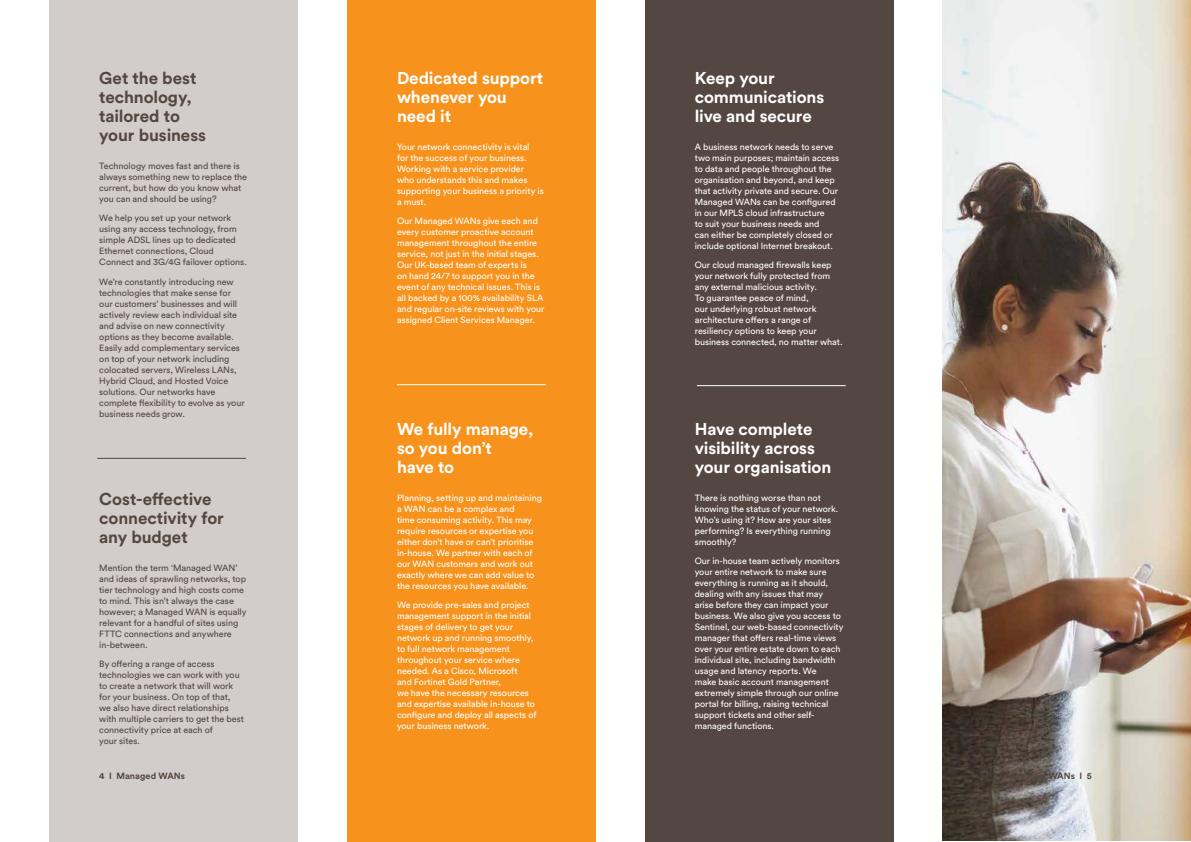
<style>
.page{position:relative;width:1191px;height:842px;background:#fff}
.page>*{position:absolute;margin:0;border:0;box-sizing:border-box;transform-origin:0 0}
.t1{font:700 17px/19px "Circular Std";letter-spacing:-.005em;color:#fff}
.t2{font:700 17px/19px "Circular Std";letter-spacing:-.005em;color:#544640}
.t3{font:9px/11px "Circular Std";letter-spacing:-.005em;color:#fff}
.t4{font:9px/11px "Circular Std";letter-spacing:-.005em;color:#544640}
.t5{font:700 9px "Circular Std";letter-spacing:.005em;color:#544640}
</style>
<div class="page">
<div style="left:50px;top:0;width:248px;height:842px;background:#d2ccca"></div>
<div style="left:347px;top:0;width:248px;height:842px;background:#f7931d"></div>
<div style="left:645px;top:0;width:248px;height:842px;background:#544640"></div>
<img style="left:943px;top:0;width:248px;height:840px">
<hr style="left:397px;top:384px;width:149px;height:1px;background:#fff">
<hr style="left:697px;top:385px;width:148px;height:1px;background:#fff">
<hr style="left:97px;top:458px;width:149px;height:1px;background:#544640">
<h1 class="t2" style="left:99px;top:68px;width:108px">Get the best technology, tailored to your business</h1>
<p class="t4" style="left:99px;top:160px;width:149px">Technology moves fast and there is always something new to replace the current, but how do you know what you can and should be using?</p>
<p class="t4" style="left:99px;top:213px;width:149px">We help you set up your network using any access technology, from simple ADSL lines up to dedicated<br>Ethernet connections, Cloud<br>Connect and 3G/4G failover options.</p>
<p class="t4" style="left:99px;top:276px;width:147px">We’re constantly introducing new technologies that make sense for our customers’ businesses and will actively review each individual site and advise on new connectivity options as they become available.<br>Easily add complementary services on top of your network including colocated servers, Wireless LANs,<br>Hybrid Cloud, and Hosted Voice solutions. Our networks have complete flexibility to evolve as your business needs grow.</p>
<h1 class="t2" style="left:99px;top:489px;width:126px">Cost-effective connectivity for any budget</h1>
<p class="t4" style="left:99px;top:562px;width:149px">Mention the term ‘Managed WAN’ and ideas of sprawling networks, top tier technology and high costs come to mind. This isn’t always the case however; a Managed WAN is equally relevant for a handful of sites using<br>FTTC connections and anywhere in-between.</p>
<p class="t4" style="left:99px;top:659px;width:146px">By offering a range of access technologies we can work with you to create a network that will work for your business. On top of that, we also have direct relationships with multiple carriers to get the best connectivity price at each of<br>your sites.</p>
<p class="t5" style="left:99px;top:770px;width:87px">4 I Managed WANs</p>
<h1 class="t1" style="left:397px;top:68px;width:148px">Dedicated support whenever you need it</h1>
<p class="t3" style="left:397px;top:141px;width:148px">Your network connectivity is vital<br>for the success of your business.<br>Working with a service provider<br>who understands this and makes supporting your business a priority is a must.</p>
<p class="t3" style="left:397px;top:216px;width:149px">Our Managed WANs give each and every customer proactive account management throughout the entire service, not just in the initial stages.<br>Our UK-based team of experts is<br>on hand 24/7 to support you in the event of any technical issues. This is all backed by a 100% availability SLA and regular on-site reviews with your assigned Client Services Manager.</p>
<h1 class="t1" style="left:397px;top:419px;width:138px">We fully manage, so you don’t<br>have to</h1>
<p class="t3" style="left:397px;top:492px;width:146px">Planning, setting up and maintaining a WAN can be a complex and<br>time consuming activity. This may require resources or expertise you either don’t have or can’t prioritise in-house. We partner with each of our WAN customers and work out exactly where we can add value to the resources you have available.</p>
<p class="t3" style="left:397px;top:600px;width:141px">We provide pre-sales and project management support in the initial stages of delivery to get your network up and running smoothly, to full network management throughout your service where needed. As a Cisco, Microsoft<br>and Fortinet Gold Partner,<br>we have the necessary resources and expertise available in-house to configure and deploy all aspects of your business network.</p>
<h1 class="t1" style="left:694px;top:68px;width:131px">Keep your communications live and secure</h1>
<p class="t3" style="left:694px;top:141px;width:146px">A business network needs to serve two main purposes; maintain access to data and people throughout the organisation and beyond, and keep that activity private and secure. Our Managed WANs can be configured in our MPLS cloud infrastructure<br>to suit your business needs and<br>can either be completely closed or include optional Internet breakout.</p>
<p class="t3" style="left:694px;top:260px;width:149px">Our cloud managed firewalls keep your network fully protected from any external malicious activity.<br>To guarantee peace of mind,<br>our underlying robust network architecture offers a range of resiliency options to keep your business connected, no matter what.</p>
<h1 class="t1" style="left:694px;top:419px;width:138px">Have complete visibility across your organisation</h1>
<p class="t3" style="left:694px;top:492px;width:145px">There is nothing worse than not knowing the status of your network.<br>Who’s using it? How are your sites performing? Is everything running smoothly?</p>
<p class="t3" style="left:694px;top:556px;width:150px">Our in-house team actively monitors your entire network to make sure everything is running as it should, dealing with any issues that may arise before they can impact your business. We also give you access to Sentinel, our web-based connectivity manager that offers real-time views over your entire estate down to each individual site, including bandwidth usage and latency reports. We<br>make basic account management extremely simple through our online portal for billing, raising technical support tickets and other self&shy;managed functions.</p>
</div>
